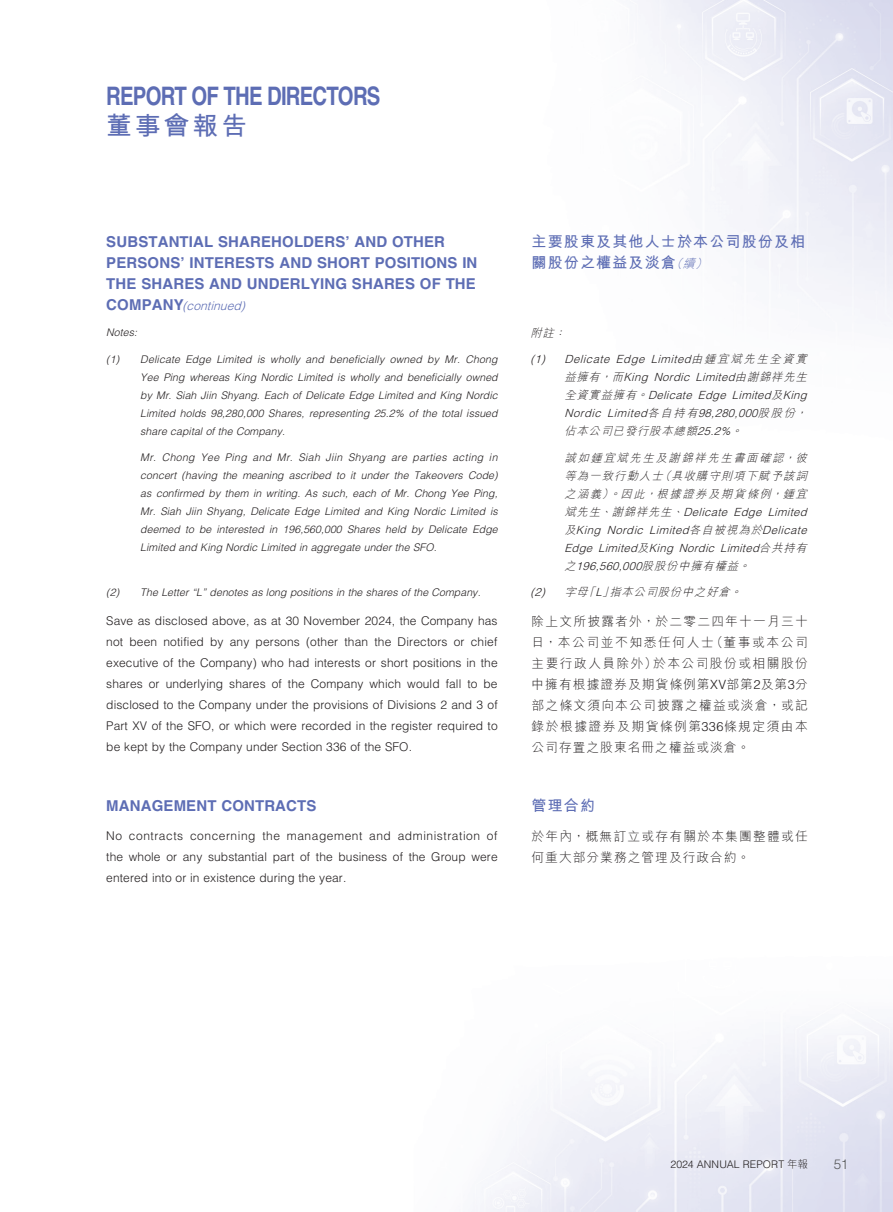
<style>
.page{position:relative;width:893px;height:1212px;background:#fff}
.page>*{position:absolute;margin:0;border:0;box-sizing:border-box;transform-origin:0 0}
.t1{font:700 25.5px "Helvetica LT Std";letter-spacing:-.04em;color:#5d6db4;scale:.8 1}
.t2{font:700 25.5px "M Hei HK";letter-spacing:.13em;color:#5d6db4}
.t3{font:700 15px/21px "Helvetica LT Std";letter-spacing:.01em;color:#5d6db4}
.t4{font:700 15px/21px "M Hei HK";letter-spacing:.08em;color:#5d6db4}
.t5{font:300 13.5px "Helvetica LT Std";color:#57585a}
.t6{font:300 12.75px/21px "M Hei HK";letter-spacing:.095em;color:#231f20;text-align:justify}
.t7{font:300 12px/21px "Helvetica LT Std";letter-spacing:.01em;color:#231f20;text-align:justify}
.t8{font:italic 300 12px "Helvetica LT Std";color:#5d6db4}
.t9{font:italic 300 11.25px/18px "Helvetica LT Std";color:#231f20;text-align:justify}
.t10{font:italic 300 11.25px/18px "M Hei HK";color:#231f20;text-align:justify}
.t11{font:italic 300 10.5px/18px "Helvetica LT Std";letter-spacing:.01em;color:#231f20;text-align:justify}
.t12{font:300 10.5px "Helvetica LT Std";letter-spacing:.015em;color:#231f20}
.s1{font-weight:700;font-style:normal;font-size:15px}
.s2{font-weight:300;font-style:italic;font-size:12px}
.s3{font-family:"M Hei HK"}
.s4{font-family:"Helvetica LT Std"}
</style>
<div class="page">
<img style="left:486px;top:0;width:407px;height:1212px">
<h1 class="t1" style="left:106px;top:80px;width:344px">REPORT OF THE DIRECTORS</h1>
<h1 class="t2" style="left:106px;top:107px;width:142px">董事會報告</h1>
<h2 class="t3" style="left:106px;top:231px;width:373px">SUBSTANTIAL SHAREHOLDERS’ AND OTHER<br>PERSONS’ INTERESTS AND SHORT POSITIONS IN<br>THE SHARES AND UNDERLYING SHARES OF THE</h2>
<p class="t8" style="left:106px;top:298px;width:144px"><span class="s1">C O M P A N Y</span>(continued)</p>
<p class="t11" style="left:106px;top:323px;width:32px">Notes:</p>
<p class="t11" style="left:140px;top:350px;width:359px;text-indent:-34px">(1) Delicate Edge Limited is wholly and beneficially owned by Mr. Chong Yee Ping whereas King Nordic Limited is wholly and beneficially owned by Mr. Siah Jiin Shyang. Each of Delicate Edge Limited and King Nordic Limited holds 98,280,000 Shares, representing 25.2% of the total issued share capital of the Company.</p>
<p class="t11" style="left:140px;top:448px;width:359px">Mr. Chong Yee Ping and Mr. Siah Jiin Shyang are parties acting in concert (having the meaning ascribed to it under the Takeovers Code) as confirmed by them in writing. As such, each of Mr. Chong Yee Ping, Mr. Siah Jiin Shyang, Delicate Edge Limited and King Nordic Limited is deemed to be interested in 196,560,000 Shares held by Delicate Edge Limited and King Nordic Limited in aggregate under the SFO.</p>
<p class="t11" style="left:106px;top:583px;width:376px">(2) The Letter “L” denotes as long positions in the shares of the Company.</p>
<p class="t7" style="left:106px;top:610px;width:393px">Save as disclosed above, as at 30 November 2024, the Company has not been notified by any persons (other than the Directors or chief executive of the Company) who had interests or short positions in the shares or underlying shares of the Company which would fall to be disclosed to the Company under the provisions of Divisions 2 and 3 of Part XV of the SFO, or which were recorded in the register required to be kept by the Company under Section 336 of the SFO.</p>
<h2 class="t3" style="left:106px;top:794px;width:212px">MANAGEMENT CONTRACTS</h2>
<p class="t7" style="left:106px;top:825px;width:393px">No contracts concerning the management and administration of the whole or any substantial part of the business of the Group were entered into or in existence during the year.</p>
<h2 class="t4" style="left:531px;top:230px;width:275px">主要股東及其他人士於本公司股份及相關股份之權益及淡倉<span class="s2">（續）</span></h2>
<p class="t10" style="left:530px;top:323px;width:39px">附註：</p>
<p class="t9" style="left:564px;top:350px;width:248px;text-indent:-34px">(1) Delicate Edge Limited<span class="s3">由鍾宜斌先生全資實益擁有，而</span>King Nordic Limited<span class="s3">由謝錦祥先生全資實益擁有。</span>Delicate Edge Limited<span class="s3">及</span>King Nordic Limited<span class="s3">各自持有</span>98,280,000<span class="s3">股股份，</span></p>
<p class="t10" style="left:564px;top:422px;width:182px">佔本公司已發行股本總額<span class="s4">25.2%</span>。</p>
<p class="t10" style="left:564px;top:448px;width:247px">誠如鍾宜斌先生及謝錦祥先生書面確認，彼等為一致行動人士（具收購守則項下賦予該詞之涵義）。因此，根據證券及期貨條例，鍾宜</p>
<p class="t9" style="left:564px;top:503px;width:248px"><span class="s3">斌先生、謝錦祥先生、</span>Delicate Edge Limited<span class="s3">及</span>King Nordic Limited<span class="s3">各自被視為於</span>Delicate Edge Limited<span class="s3">及</span>King Nordic Limited<span class="s3">合共持有之</span>196,560,000<span class="s3">股股份中擁有權益。</span></p>
<p class="t10" style="left:530px;top:583px;width:215px"><span class="s4">(2)</span> 字母「<span class="s4">L</span>」指本公司股份中之好倉。</p>
<p class="t6" style="left:531px;top:610px;width:278px">除上文所披露者外，於二零二四年十一月三十日，本公司並不知悉任何人士（董事或本公司主要行政人員除外）於本公司股份或相關股份中擁有根據證券及期貨條例第<span class="s4">XV</span>部第<span class="s4">2</span>及第<span class="s4">3</span>分部之條文須向本公司披露之權益或淡倉，或記錄於根據證券及期貨條例第<span class="s4">336</span>條規定須由本公司存置之股東名冊之權益或淡倉。</p>
<h2 class="t4" style="left:531px;top:794px;width:65px">管理合約</h2>
<p class="t6" style="left:531px;top:825px;width:278px">於年內，概無訂立或存有關於本集團整體或任何重大部分業務之管理及行政合約。</p>
<p class="t12" style="left:670px;top:1158px;width:139px">2024 ANNUAL REPORT <span class="s3">年報</span></p>
<p class="t5" style="left:834px;top:1155px;width:16px">51</p>
</div>
